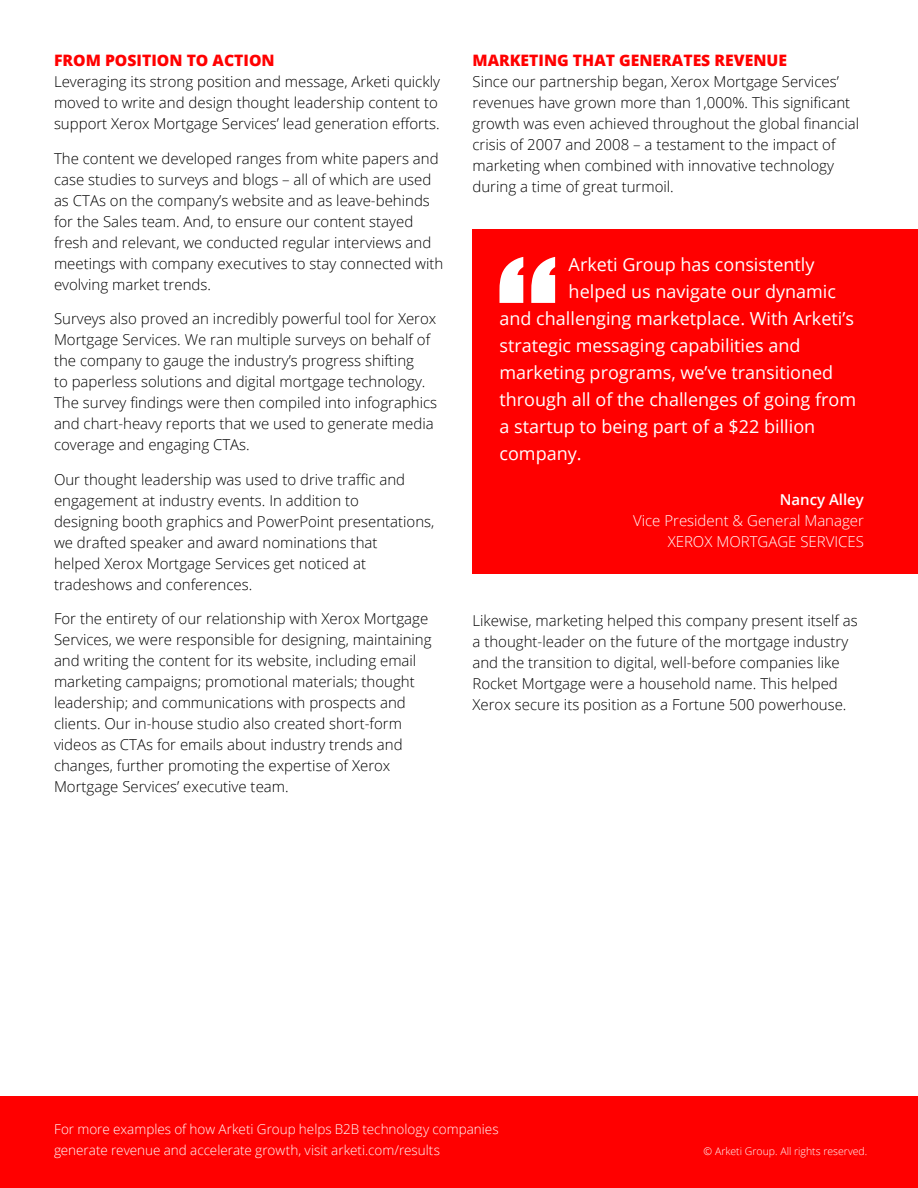
<style>
.page{position:relative;width:918px;height:1188px;background:#fff}
.page>*{position:absolute;margin:0;border:0;box-sizing:border-box;transform-origin:0 0}
.t1{font:18px "Open Sans";color:#fff}
.t2{font:800 15.75px "Open Sans";color:#f00}
.t3{font:300 15px/21px "Open Sans";color:#000}
.t4{font:300 15px/21px "Open Sans";color:#fff;text-align:right}
.t5{font:600 15px "Open Sans";color:#fff}
.t6{font:300 13.5px/20.2px "Open Sans";color:#fff}
.t7{font:300 10.5px "Open Sans";color:#fff}
</style>
<div class="page">
<div style="left:472px;top:230px;width:446px;height:344px;background:#f00"></div>
<svg style="left:499px;top:257px;width:56px;height:46px"></svg>
<div style="left:0;top:1096px;width:918px;height:92px;background:#f00"></div>
<p class="t2" style="left:54px;top:48px;width:222px">FROM POSITION TO ACTION</p>
<p class="t3" style="left:54px;top:71px;width:387px">Leveraging its strong position and message, Arketi quickly moved to write and design thought leadership content to support Xerox Mortgage Services’ lead generation efforts.</p>
<p class="t3" style="left:54px;top:147px;width:391px">The content we developed ranges from white papers and case studies to surveys and blogs – all of which are used as CTAs on the company’s website and as leave-behinds for the Sales team. And, to ensure our content stayed fresh and relevant, we conducted regular interviews and meetings with company executives to stay connected with evolving market trends.</p>
<p class="t3" style="left:54px;top:308px;width:385px">Surveys also proved an incredibly powerful tool for Xerox Mortgage Services. We ran multiple surveys on behalf of the company to gauge the industry’s progress shifting<br>to paperless solutions and digital mortgage technology.<br>The survey findings were then compiled into infographics and chart-heavy reports that we used to generate media coverage and engaging CTAs.</p>
<p class="t3" style="left:54px;top:468px;width:382px">Our thought leadership was used to drive traffic and engagement at industry events. In addition to<br>designing booth graphics and PowerPoint presentations, we drafted speaker and award nominations that<br>helped Xerox Mortgage Services get noticed at tradeshows and conferences.</p>
<p class="t3" style="left:54px;top:608px;width:379px">For the entirety of our relationship with Xerox Mortgage Services, we were responsible for designing, maintaining and writing the content for its website, including email marketing campaigns; promotional materials; thought leadership; and communications with prospects and clients. Our in-house studio also created short-form videos as CTAs for emails about industry trends and changes, further promoting the expertise of Xerox Mortgage Services’ executive team.</p>
<p class="t2" style="left:472px;top:48px;width:316px">MARKETING THAT GENERATES REVENUE</p>
<p class="t3" style="left:472px;top:71px;width:388px">Since our partnership began, Xerox Mortgage Services’ revenues have grown more than 1,000%. This significant growth was even achieved throughout the global financial crisis of 2007 and 2008 – a testament to the impact of marketing when combined with innovative technology during a time of great turmoil.</p>
<p class="t1" style="left:569px;top:252px;width:247px">Arketi Group has consistently</p>
<p class="t1" style="left:569px;top:279px;width:269px">helped us navigate our dynamic</p>
<p class="t1" style="left:499px;top:306px;width:356px">and challenging marketplace. With Arketi’s</p>
<p class="t1" style="left:499px;top:333px;width:303px">strategic messaging capabilities and</p>
<p class="t1" style="left:499px;top:360px;width:335px">marketing programs, we’ve transitioned</p>
<p class="t1" style="left:499px;top:387px;width:358px">through all of the challenges of going from</p>
<p class="t1" style="left:499px;top:414px;width:317px">a startup to being part of a $22 billion</p>
<p class="t1" style="left:499px;top:441px;width:84px">company.</p>
<p class="t5" style="left:780px;top:489px;width:86px">Nancy Alley</p>
<p class="t4" style="left:633px;top:510px;width:232px">Vice President &amp; General Manager<br>XEROX MORTGAGE SERVICES</p>
<p class="t3" style="left:472px;top:609px;width:387px">Likewise, marketing helped this company present itself as a thought-leader on the future of the mortgage industry and the transition to digital, well-before companies like Rocket Mortgage were a household name. This helped Xerox secure its position as a Fortune 500 powerhouse.</p>
<p class="t6" style="left:54px;top:1119px;width:446px">For more examples of how Arketi Group helps B2B technology companies generate revenue and accelerate growth, visit arketi.com/results</p>
<p class="t7" style="left:704px;top:1144px;width:165px">© Arketi Group. All rights reserved.</p>
</div>
